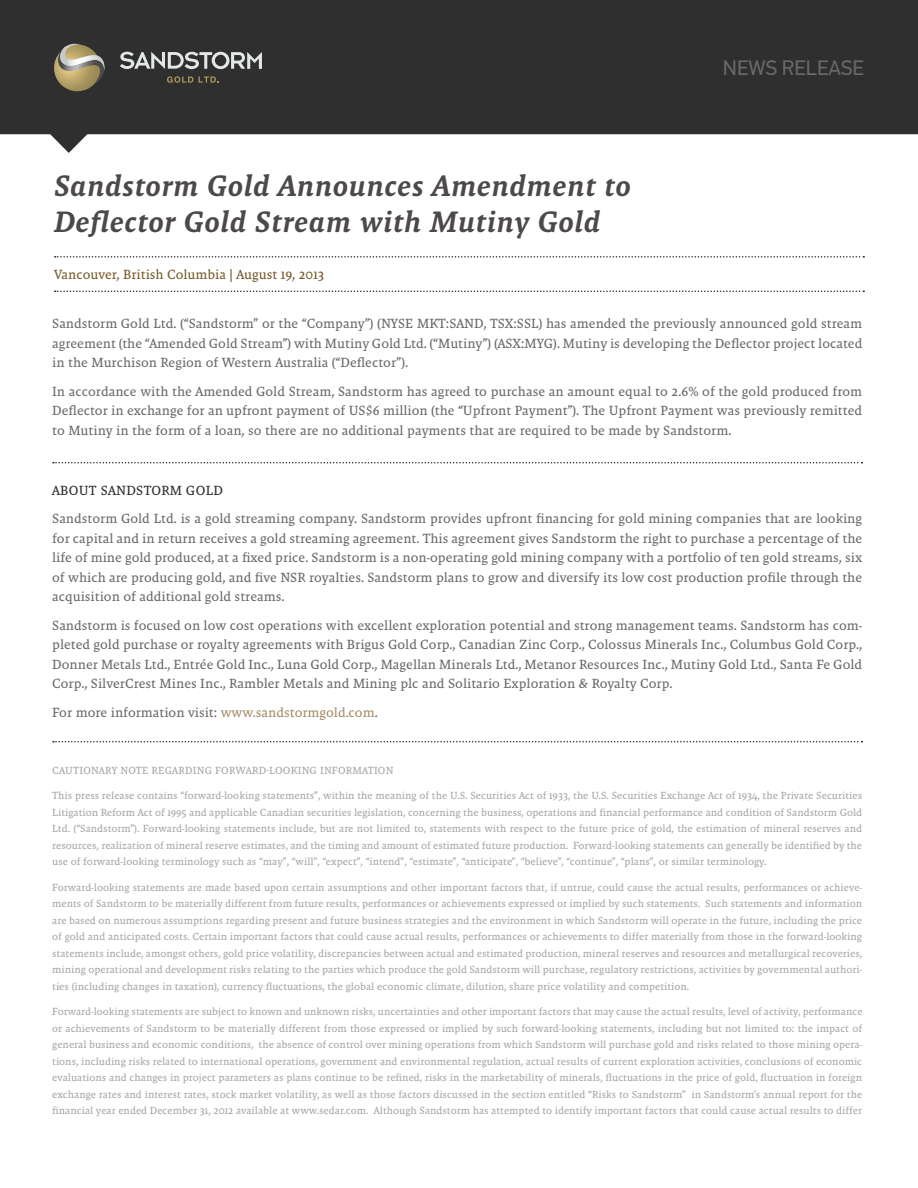
<style>
.page{position:relative;width:918px;height:1188px;background:#fff}
.page>*{position:absolute;margin:0;border:0;box-sizing:border-box;transform-origin:0 0}
.t1{font:italic 30px/36px "Malaga OT Med";letter-spacing:.01em;color:#4c4948}
.t2{font:21px "PF Din Text Pro";color:#6c6868}
.t3{font:13.5px/19.5px "Malaga OT";color:#6c6868;text-align:justify}
.t4{font:13.5px "Malaga OT";color:#775927}
.t5{font:13.5px "Malaga OT";letter-spacing:.02em;color:#2e2f2e}
.t6{font:10.5px/16.5px "Malaga OT";color:#a9a5a4;text-align:justify}
.t7{font:10.5px "Malaga OT";letter-spacing:.02em;color:#a9a5a4}
.s1{color:#a48b67}
</style>
<div class="page">
<svg style="left:0;top:0;width:918px;height:153px;background:#484848"></svg>
<svg style="left:167px;top:76px;width:52px;height:7px"></svg>
<svg style="left:120px;top:52px;width:142px;height:17px;background:#808281"></svg>
<svg style="left:51px;top:44px;width:55px;height:47px;background:#887f63"></svg>
<svg style="left:55px;top:256px;width:809px;height:2px"></svg>
<svg style="left:55px;top:291px;width:809px;height:1px"></svg>
<svg style="left:53px;top:462px;width:809px;height:1px"></svg>
<svg style="left:53px;top:741px;width:809px;height:1px"></svg>
<h2 class="t2" style="left:723px;top:56px;width:143px">NEWS RELEASE</h2>
<h1 class="t1" style="left:54px;top:168px;width:578px">Sandstorm Gold Announces Amendment to<br>Deflector Gold Stream with Mutiny Gold</h1>
<p class="t4" style="left:54px;top:266px;width:272px">Vancouver, British Columbia | August 19, 2013</p>
<p class="t3" style="left:52px;top:314px;width:812px">Sandstorm Gold Ltd. (“Sandstorm” or the “Company”) (NYSE MKT:SAND, TSX:SSL) has amended the previously announced gold stream agreement (the “Amended Gold Stream”) with Mutiny Gold Ltd. (“Mutiny”) (ASX:MYG). Mutiny is developing the Deflector project located in the Murchison Region of Western Australia (“Deflector”).</p>
<p class="t3" style="left:52px;top:382px;width:812px">In accordance with the Amended Gold Stream, Sandstorm has agreed to purchase an amount equal to 2.6% of the gold produced from Deflector in exchange for an upfront payment of US$6 million (the “Upfront Payment”). The Upfront Payment was previously remitted to Mutiny in the form of a loan, so there are no additional payments that are required to be made by Sandstorm.</p>
<p class="t5" style="left:52px;top:483px;width:172px">ABOUT SANDSTORM GOLD</p>
<p class="t3" style="left:52px;top:509px;width:812px">Sandstorm Gold Ltd. is a gold streaming company. Sandstorm provides upfront financing for gold mining companies that are looking for capital and in return receives a gold streaming agreement. This agreement gives Sandstorm the right to purchase a percentage of the life of mine gold produced, at a fixed price. Sandstorm is a non-operating gold mining company with a portfolio of ten gold streams, six of which are producing gold, and five NSR royalties. Sandstorm plans to grow and diversify its low cost production profile through the acquisition of additional gold streams.</p>
<p class="t3" style="left:52px;top:616px;width:812px">Sandstorm is focused on low cost operations with excellent exploration potential and strong management teams. Sandstorm has com&shy;pleted gold purchase or royalty agreements with Brigus Gold Corp., Canadian Zinc Corp., Colossus Minerals Inc., Columbus Gold Corp., Donner Metals Ltd., Entrée Gold Inc., Luna Gold Corp., Magellan Minerals Ltd., Metanor Resources Inc., Mutiny Gold Ltd., Santa Fe Gold Corp., SilverCrest Mines Inc., Rambler Metals and Mining plc and Solitario Exploration &amp; Royalty Corp.</p>
<p class="t3" style="left:52px;top:703px;width:327px">For more information visit: <span class="s1">www.sandstormgold.com</span>.</p>
<p class="t7" style="left:52px;top:764px;width:343px">CAUTIONARY NOTE REGARDING FORWARD-LOOKING INFORMATION</p>
<p class="t6" style="left:52px;top:788px;width:812px">This press release contains “forward-looking statements”, within the meaning of the U.S. Securities Act of 1933, the U.S. Securities Exchange Act of 1934, the Private Securities Litigation Reform Act of 1995 and applicable Canadian securities legislation, concerning the business, operations and financial performance and condition of Sandstorm Gold Ltd. (“Sandstorm”). Forward-looking statements include, but are not limited to, statements with respect to the future price of gold, the estimation of mineral reserves and resources, realization of mineral reserve estimates, and the timing and amount of estimated future production. Forward-looking statements can generally be identified by the use of forward-looking terminology such as “may”, “will”, “expect”, “intend”, “estimate”, “anticipate”, “believe”, “continue”, “plans”, or similar terminology.</p>
<p class="t6" style="left:52px;top:879px;width:812px">Forward-looking statements are made based upon certain assumptions and other important factors that, if untrue, could cause the actual results, performances or achieve&shy;ments of Sandstorm to be materially different from future results, performances or achievements expressed or implied by such statements. Such statements and information are based on numerous assumptions regarding present and future business strategies and the environment in which Sandstorm will operate in the future, including the price of gold and anticipated costs. Certain important factors that could cause actual results, performances or achievements to differ materially from those in the forward-looking statements include, amongst others, gold price volatility, discrepancies between actual and estimated production, mineral reserves and resources and metallurgical recoveries, mining operational and development risks relating to the parties which produce the gold Sandstorm will purchase, regulatory restrictions, activities by governmental authori&shy;ties (including changes in taxation), currency fluctuations, the global economic climate, dilution, share price volatility and competition.</p>
<p class="t6" style="left:52px;top:1004px;width:812px">Forward-looking statements are subject to known and unknown risks, uncertainties and other important factors that may cause the actual results, level of activity, performance or achievements of Sandstorm to be materially different from those expressed or implied by such forward-looking statements, including but not limited to: the impact of general business and economic conditions, the absence of control over mining operations from which Sandstorm will purchase gold and risks related to those mining opera&shy;tions, including risks related to international operations, government and environmental regulation, actual results of current exploration activities, conclusions of economic evaluations and changes in project parameters as plans continue to be refined, risks in the marketability of minerals, fluctuations in the price of gold, fluctuation in foreign exchange rates and interest rates, stock market volatility, as well as those factors discussed in the section entitled “Risks to Sandstorm” in Sandstorm’s annual report for the financial year ended December 31, 2012 available at www.sedar.com. Although Sandstorm has attempted to identify important factors that could cause actual results to differ</p>
</div>
